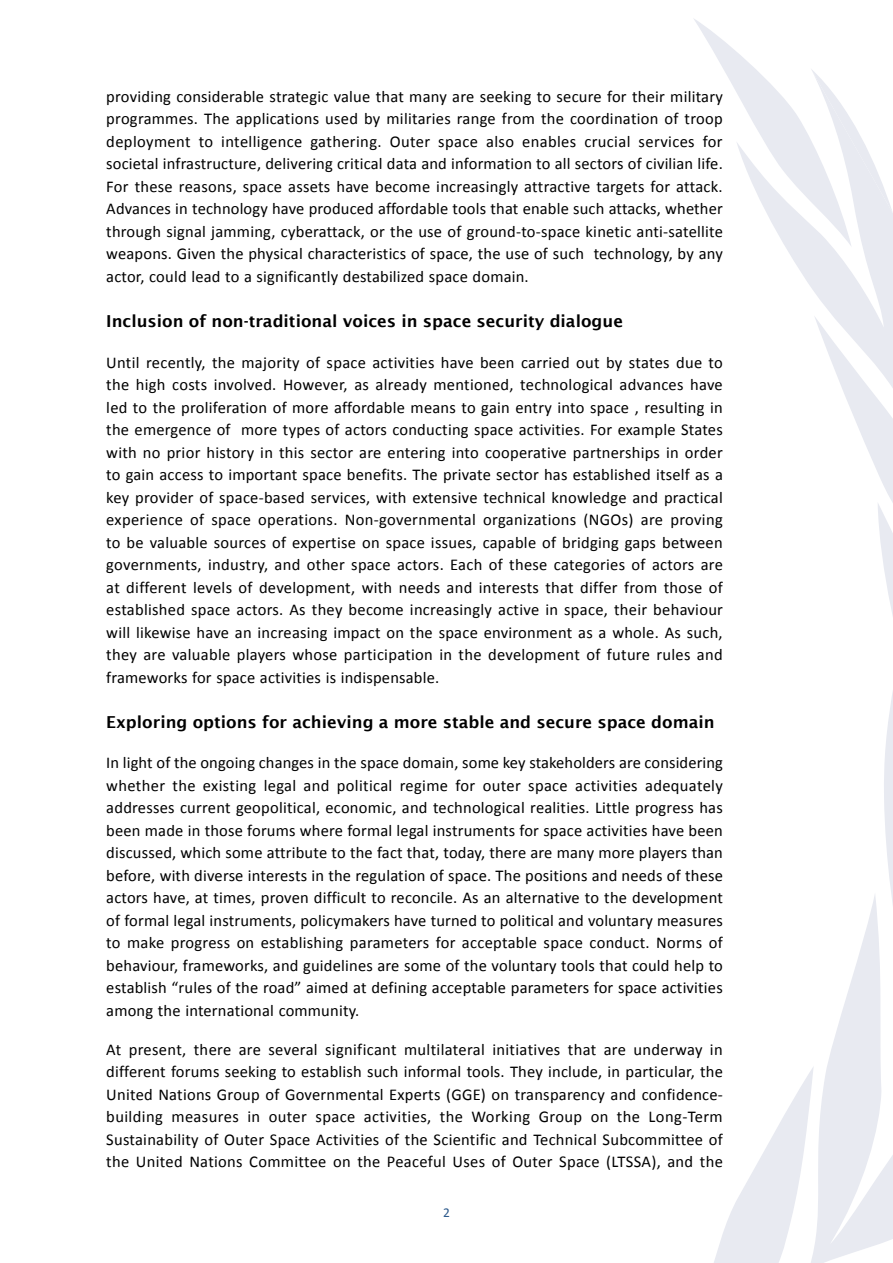
<style>
.page{position:relative;width:893px;height:1263px;background:#fff}
.page>*{position:absolute;margin:0;border:0;box-sizing:border-box;transform-origin:0 0}
.Resource_Para{font:16.5px/22.5px "Calibri";letter-spacing:.01em;color:#000;text-align:justify}
.headline_2{font:600 16.5px "Lucida Sans";color:#000}
.link{font:13.5px "Calibri";color:#2d5a8c}
</style>
<div class="page">
<svg style="left:694px;top:19px;width:199px;height:1244px"></svg>
<svg style="left:736px;top:68px;width:157px;height:367px"></svg>
<p class="Resource_Para" style="left:106px;top:85px;width:618px">providing considerable strategic value that many are seeking to secure for their military programmes. The applications used by militaries range from the coordination of troop deployment to intelligence gathering. Outer space also enables crucial services for societal infrastructure, delivering critical data and information to all sectors of civilian life.<br>For these reasons, space assets have become increasingly attractive targets for attack.<br>Advances in technology have produced affordable tools that enable such attacks, whether through signal jamming, cyberattack, or the use of ground-to-space kinetic anti-satellite weapons. Given the physical characteristics of space, the use of such technology, by any actor, could lead to a significantly destabilized space domain.</p>
<p class="headline_2" style="left:106px;top:312px;width:518px">Inclusion of non-traditional voices in space security dialogue</p>
<p class="Resource_Para" style="left:106px;top:351px;width:618px">Until recently, the majority of space activities have been carried out by states due to the high costs involved. However, as already mentioned, technological advances have led to the proliferation of more affordable means to gain entry into space , resulting in the emergence of more types of actors conducting space activities. For example States with no prior history in this sector are entering into cooperative partnerships in order to gain access to important space benefits. The private sector has established itself as a key provider of space-based services, with extensive technical knowledge and practical experience of space operations. Non-governmental organizations (NGOs) are proving to be valuable sources of expertise on space issues, capable of bridging gaps between governments, industry, and other space actors. Each of these categories of actors are at different levels of development, with needs and interests that differ from those of established space actors. As they become increasingly active in space, their behaviour will likewise have an increasing impact on the space environment as a whole. As such, they are valuable players whose participation in the development of future rules and frameworks for space activities is indispensable.</p>
<p class="headline_2" style="left:106px;top:712px;width:610px">Exploring options for achieving a more stable and secure space domain</p>
<p class="Resource_Para" style="left:106px;top:752px;width:618px">In light of the ongoing changes in the space domain, some key stakeholders are considering whether the existing legal and political regime for outer space activities adequately addresses current geopolitical, economic, and technological realities. Little progress has been made in those forums where formal legal instruments for space activities have been discussed, which some attribute to the fact that, today, there are many more players than before, with diverse interests in the regulation of space. The positions and needs of these actors have, at times, proven difficult to reconcile. As an alternative to the development of formal legal instruments, policymakers have turned to political and voluntary measures to make progress on establishing parameters for acceptable space conduct. Norms of behaviour, frameworks, and guidelines are some of the voluntary tools that could help to establish “rules of the road” aimed at defining acceptable parameters for space activities among the international community.</p>
<p class="Resource_Para" style="left:106px;top:1038px;width:618px">At present, there are several significant multilateral initiatives that are underway in different forums seeking to establish such informal tools. They include, in particular, the United Nations Group of Governmental Experts (GGE) on transparency and confidence&shy;building measures in outer space activities, the Working Group on the Long-Term Sustainability of Outer Space Activities of the Scientific and Technical Subcommittee of the United Nations Committee on the Peaceful Uses of Outer Space (LTSSA), and the</p>
<p class="link" style="left:443px;top:1204px;width:8px">2</p>
</div>
